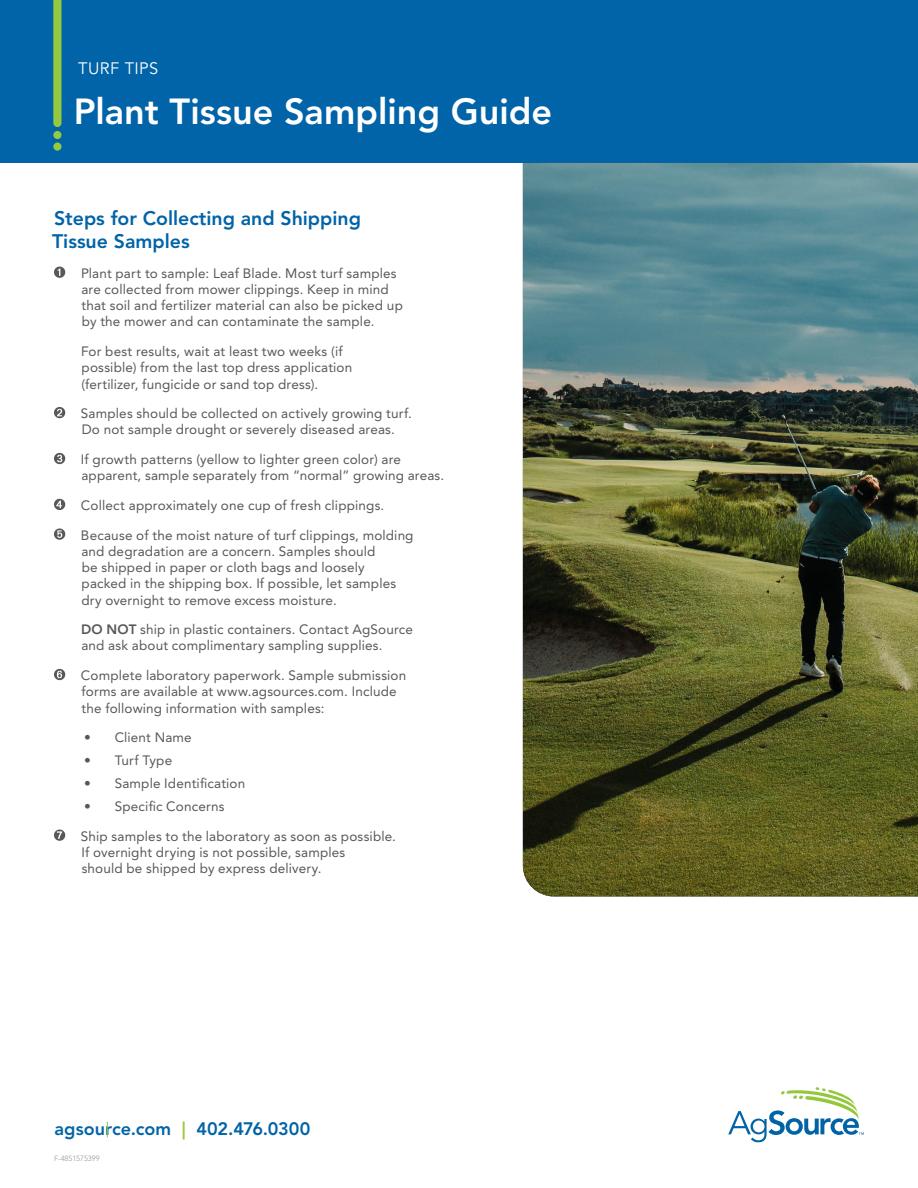
<style>
.page{position:relative;width:918px;height:1188px;background:#fff}
.page>*{position:absolute;margin:0;border:0;box-sizing:border-box;transform-origin:0 0}
.t1{font:800 36px "Avenir LT Std";color:#fff}
.Body_Copy{font:800 19.5px/23.4px "Avenir LT Std";color:#0163a8}
.t2{font:800 18px "Avenir LT Std";color:#0163a8}
.t3{font:16.5px "Avenir LT Std";letter-spacing:.025em;color:#fff}
.Body_Copy-2{font:13.5px/16.2px "Avenir LT Std";letter-spacing:.01em;color:#57585a}
.t4{font:300 7.5px "Avenir LT Std";color:#939598}
.s1{font-weight:800}
.s2{color:#95c93f}
</style>
<div class="page">
<div style="left:0;top:0;width:918px;height:163px;background:#0163a8"></div>
<div style="left:53px;top:131px;width:9px;height:8px;background:#95c93f;border-radius:50%"></div>
<div style="left:53px;top:143px;width:9px;height:8px;background:#95c93f;border-radius:50%"></div>
<svg style="left:53px;top:0;width:9px;height:127px"></svg>
<svg style="left:728px;top:1087px;width:136px;height:55px"></svg>
<svg style="left:54px;top:267px;width:11px;height:11px"></svg>
<svg style="left:54px;top:407px;width:11px;height:11px"></svg>
<svg style="left:54px;top:453px;width:11px;height:11px"></svg>
<svg style="left:54px;top:499px;width:11px;height:11px"></svg>
<svg style="left:54px;top:528px;width:11px;height:12px"></svg>
<svg style="left:54px;top:669px;width:11px;height:11px"></svg>
<svg style="left:54px;top:830px;width:11px;height:11px"></svg>
<svg style="left:107px;top:1122px;width:1px;height:15px"></svg>
<img style="left:523px;top:163px;width:395px;height:733px">
<p class="t3" style="left:78px;top:59px;width:81px">TURF TIPS</p>
<h1 class="t1" style="left:74px;top:91px;width:480px">Plant Tissue Sampling Guide</h1>
<p class="Body_Copy" style="left:52px;top:206px;width:310px">Steps for Collecting and Shipping<br>Tissue Samples</p>
<p class="Body_Copy-2" style="left:81px;top:265px;width:323px">Plant part to sample: Leaf Blade. Most turf samples are collected from mower clippings. Keep in mind that soil and fertilizer material can also be picked up by the mower and can contaminate the sample.</p>
<p class="Body_Copy-2" style="left:81px;top:343px;width:273px">For best results, wait at least two weeks (if possible) from the last top dress application (fertilizer, fungicide or sand top dress).</p>
<p class="Body_Copy-2" style="left:81px;top:406px;width:332px">Samples should be collected on actively growing turf.<br>Do not sample drought or severely diseased areas.</p>
<p class="Body_Copy-2" style="left:81px;top:451px;width:365px">If growth patterns (yellow to lighter green color) are apparent, sample separately from “normal” growing areas.</p>
<p class="Body_Copy-2" style="left:81px;top:497px;width:305px">Collect approximately one cup of fresh clippings.</p>
<p class="Body_Copy-2" style="left:81px;top:527px;width:334px">Because of the moist nature of turf clippings, molding and degradation are a concern. Samples should<br>be shipped in paper or cloth bags and loosely<br>packed in the shipping box. If possible, let samples dry overnight to remove excess moisture.</p>
<p class="Body_Copy-2" style="left:81px;top:622px;width:333px"><span class="s1">DO NOT</span> ship in plastic containers. Contact AgSource and ask about complimentary sampling supplies.</p>
<p class="Body_Copy-2" style="left:81px;top:667px;width:327px">Complete laboratory paperwork. Sample submission forms are available at www.agsources.com. Include the following information with samples:</p>
<p class="Body_Copy-2" style="left:84px;top:730px;width:109px">• Client Name</p>
<p class="Body_Copy-2" style="left:84px;top:753px;width:90px">• Turf Type</p>
<p class="Body_Copy-2" style="left:84px;top:775px;width:163px">• Sample Identification</p>
<p class="Body_Copy-2" style="left:84px;top:798px;width:142px">• Specific Concerns</p>
<p class="Body_Copy-2" style="left:81px;top:828px;width:316px">Ship samples to the laboratory as soon as possible.<br>If overnight drying is not possible, samples<br>should be shipped by express delivery.</p>
<h3 class="t2" style="left:55px;top:1118px;width:257px">agsource.com <span class="s2">|</span> 402.476.0300</h3>
<p class="t4" style="left:54px;top:1154px;width:47px">F-4851575399</p>
</div>
